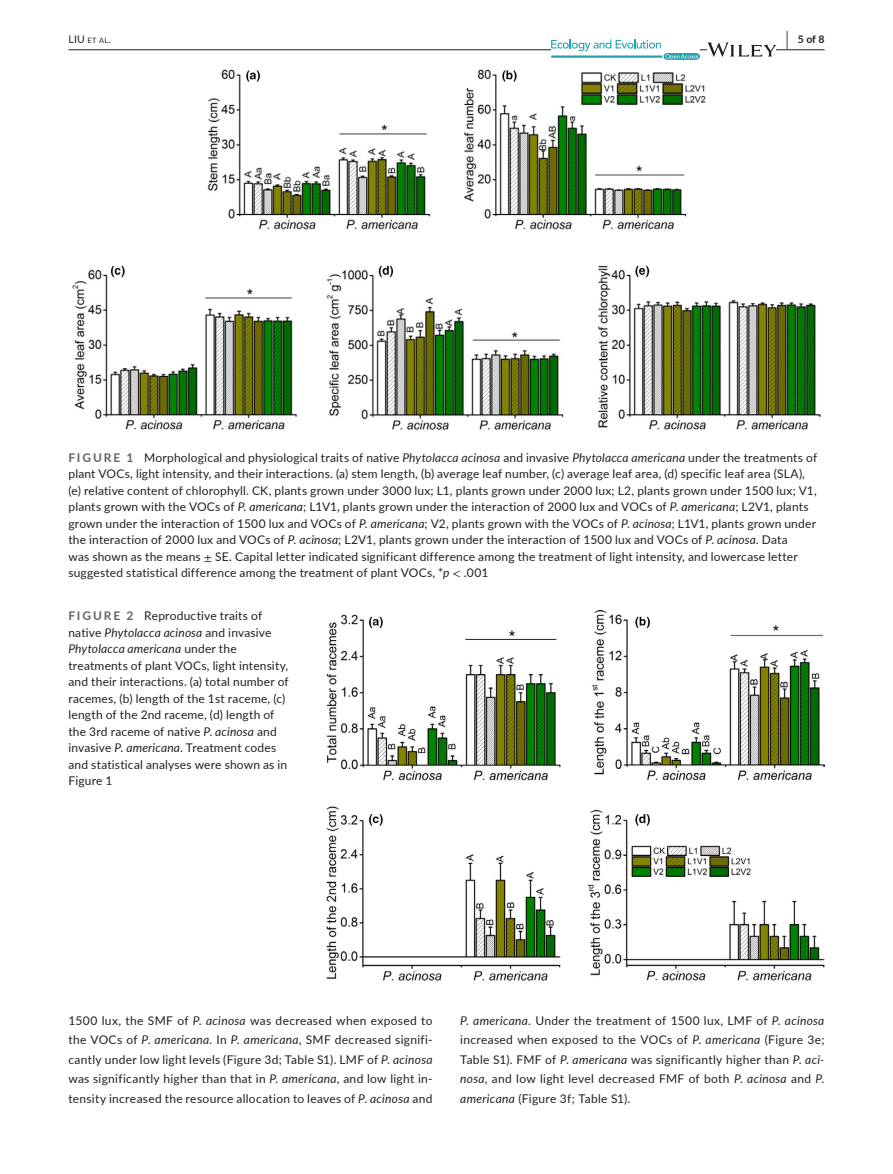
<style>
.page{position:relative;width:893px;height:1174px;background:#fff}
.page>*{position:absolute;margin:0;border:0;box-sizing:border-box;transform-origin:0 0}
.t1{font:12px/16.5px "Lato";letter-spacing:.015em;color:#231f20;text-align:justify}
.t2{font:10.5px "Lato";color:#231f20}
.t3{font:700 10.5px "Lato";color:#231f20}
.s1{font-size:7.35px}
.s2{font-size:19.5px}
.s3{font-weight:700;color:#636366}
.s4{font-style:italic}
.s5{font-family:"STIX"}
</style>
<div class="page">
<hr style="left:68px;top:49px;width:756px;height:1px;background:#231f20">
<svg style="left:551px;top:39px;width:149px;height:21px"></svg>
<svg style="left:707px;top:42px;width:69px;height:15px"></svg>
<img style="left:72px;top:69px;width:749px;height:360px">
<img style="left:327px;top:611px;width:497px;height:369px">
<p class="t2" style="left:68px;top:31px;width:44px">LIU <span class="s1">et al</span>.</p>
<p class="t3" style="left:786px;top:31px;width:40px"><span class="s2">|</span> 5 of 8</p>
<p class="t1" style="left:68px;top:448px;width:750px;text-align:left"><span class="s3">FIGURE 1</span> Morphological and physiological traits of native <span class="s4">Phytolacca acinosa</span> and invasive <span class="s4">Phytolacca americana</span> under the treatments of plant VOCs, light intensity, and their interactions. (a) stem length, (b) average leaf number, (c) average leaf area, (d) specific leaf area (SLA), (e) relative content of chlorophyll. CK, plants grown under 3000 lux; L1, plants grown under 2000 lux; L2, plants grown under 1500 lux; V1, plants grown with the VOCs of <span class="s4">P</span>. <span class="s4">americana</span>; L1V1, plants grown under the interaction of 2000 lux and VOCs of <span class="s4">P</span>. <span class="s4">americana</span>; L2V1, plants grown under the interaction of 1500 lux and VOCs of <span class="s4">P</span>. <span class="s4">americana</span>; V2, plants grown with the VOCs of <span class="s4">P</span>. <span class="s4">acinosa</span>; L1V1, plants grown under the interaction of 2000 lux and VOCs of <span class="s4">P</span>. <span class="s4">acinosa</span>; L2V1, plants grown under the interaction of 1500 lux and VOCs of <span class="s4">P</span>. <span class="s4">acinosa</span>. Data<br>was shown as the means <span class="s5">±</span> SE. Capital letter indicated significant difference among the treatment of light intensity, and lowercase letter suggested statistical difference among the treatment of plant VOCs, *<span class="s4">p</span> <span class="s5">&lt;</span> .001</p>
<p class="t1" style="left:68px;top:607px;width:222px;text-align:left"><span class="s3">FIGURE 2</span> Reproductive traits of native <span class="s4">Phytolacca acinosa</span> and invasive <span class="s4">Phytolacca americana</span> under the treatments of plant VOCs, light intensity, and their interactions. (a) total number of racemes, (b) length of the 1st raceme, (c) length of the 2nd raceme, (d) length of the 3rd raceme of native <span class="s4">P</span>. <span class="s4">acinosa</span> and invasive <span class="s4">P</span>. <span class="s4">americana</span>. Treatment codes and statistical analyses were shown as in Figure 1</p>
<p class="t1" style="left:68px;top:1010px;width:366px;line-height:19.5px">1500 lux, the SMF of <span class="s4">P</span>. <span class="s4">acinosa</span> was decreased when exposed to the VOCs of <span class="s4">P</span>. <span class="s4">americana</span>. In <span class="s4">P</span>. <span class="s4">americana</span>, SMF decreased signifi&shy;cantly under low light levels (Figure 3d; Table S1). LMF of <span class="s4">P</span>. <span class="s4">acinosa </span>was significantly higher than that in <span class="s4">P</span>. <span class="s4">americana</span>, and low light in&shy;tensity increased the resource allocation to leaves of <span class="s4">P</span>. <span class="s4">acinosa</span> and</p>
<p class="t1" style="left:460px;top:1010px;width:366px;line-height:19.5px"><span class="s4">P</span>. <span class="s4">americana</span>. Under the treatment of 1500 lux, LMF of <span class="s4">P</span>. <span class="s4">acinosa </span>increased when exposed to the VOCs of <span class="s4">P</span>. <span class="s4">americana</span> (Figure 3e; Table S1). FMF of <span class="s4">P</span>. <span class="s4">americana</span> was significantly higher than <span class="s4">P</span>. <span class="s4">aci&shy;nosa</span>, and low light level decreased FMF of both <span class="s4">P</span>. <span class="s4">acinosa</span> and <span class="s4">P</span>. <span class="s4">americana</span> (Figure 3f; Table S1).</p>
</div>
